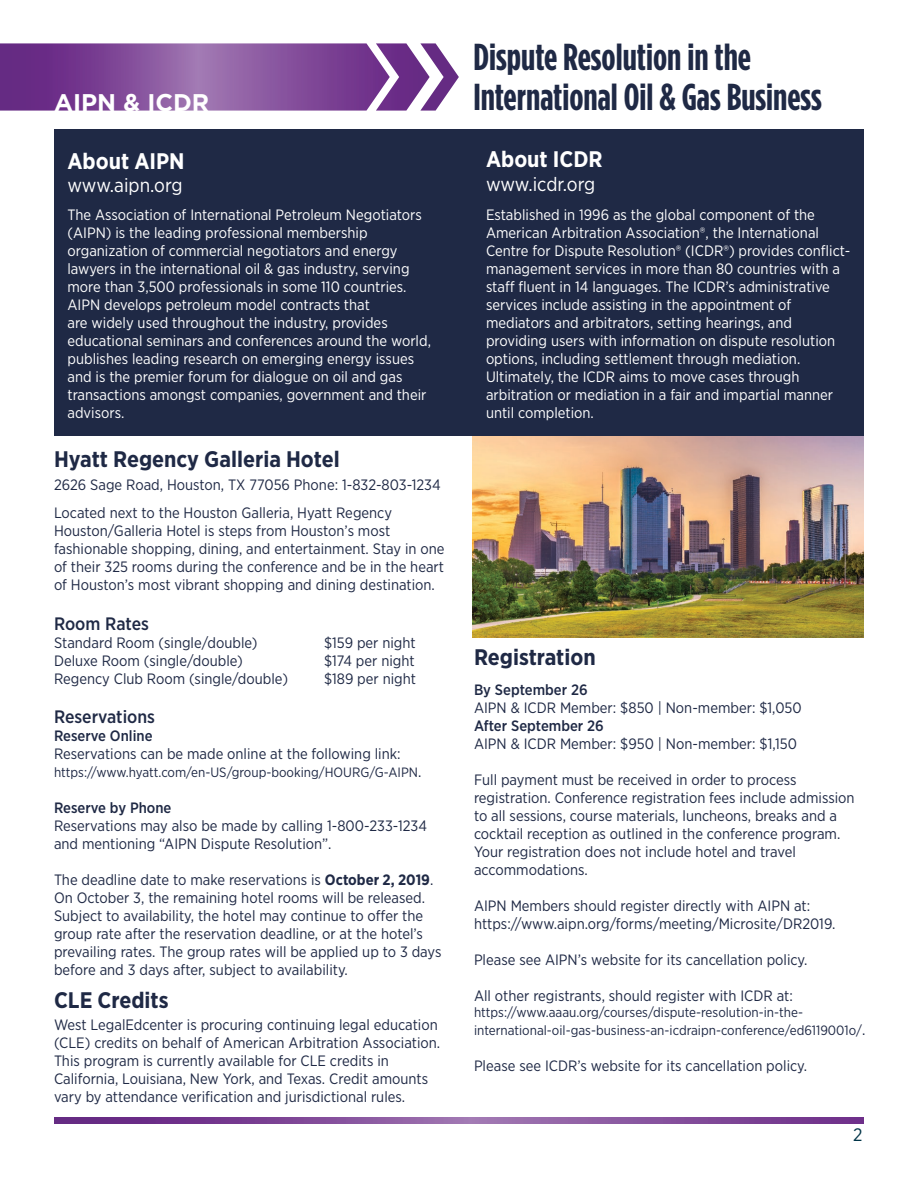
<style>
.page{position:relative;width:918px;height:1188px;background:#fff}
.page>*{position:absolute;margin:0;border:0;box-sizing:border-box;transform-origin:0 0}
.t1{font:700 37.5px "Gotham Condensed";color:#1f2945}
.t2{font:700 24px "Gotham";color:#fff}
.t3{font:700 22.5px "Gotham Narrow";color:#1f2945}
.t4{font:700 22.5px "Gotham Narrow";color:#fff}
.t5{font:19.5px "Gotham Narrow";letter-spacing:-.005em;color:#fff}
.t6{font:500 18px "Gotham Narrow";color:#1f2945}
.Paragraph_Style_3{font:18px "Gotham Narrow";color:#003448}
.t7{font:15px/18px "Gotham Narrow";color:#1f2945}
.t8{font:15px/18px "Gotham Narrow";color:#fff}
.t9{font:500 15px "Gotham Narrow";color:#1f2945}
.t10{font:13.5px/18px "Gotham Narrow";color:#1f2945}
.s1{font-size:15px}
.s2{font-weight:700}
</style>
<div class="page">
<img style="left:472px;top:436px;width:392px;height:201px">
<div style="left:54px;top:130px;width:810px;height:306px;background:#1f2945"></div>
<img style="left:0;top:43px;width:459px;height:68px">
<img style="left:54px;top:1117px;width:810px;height:7px">
<p class="t1" style="left:473px;top:36px;width:279px">Dispute Resolution in the</p>
<p class="t2" style="left:54px;top:86px;width:157px">AIPN &amp; ICDR</p>
<p class="t1" style="left:473px;top:76px;width:350px">International Oil &amp; Gas Business</p>
<p class="t4" style="left:68px;top:147px;width:119px">About AIPN</p>
<p class="t5" style="left:68px;top:173px;width:117px">www.aipn.org</p>
<p class="t8" style="left:68px;top:205px;width:365px">The Association of International Petroleum Negotiators (AIPN) is the leading professional membership organization of commercial negotiators and energy lawyers in the international oil &amp; gas industry, serving more than 3,500 professionals in some 110 countries.<br>AIPN develops petroleum model contracts that<br>are widely used throughout the industry, provides educational seminars and conferences around the world, publishes leading research on emerging energy issues and is the premier forum for dialogue on oil and gas transactions amongst companies, government and their advisors.</p>
<p class="t3" style="left:54px;top:445px;width:287px">Hyatt Regency Galleria Hotel</p>
<p class="t7" style="left:54px;top:476px;width:388px">2626 Sage Road, Houston, TX 77056 Phone: 1-832-803-1234</p>
<p class="t7" style="left:54px;top:504px;width:392px">Located next to the Houston Galleria, Hyatt Regency Houston/Galleria Hotel is steps from Houston’s most fashionable shopping, dining, and entertainment. Stay in one of their 325 rooms during the conference and be in the heart of Houston’s most vibrant shopping and dining destination.</p>
<p class="t6" style="left:54px;top:612px;width:96px">Room Rates</p>
<p class="t7" style="left:54px;top:633px;width:205px">Standard Room (single/double)</p>
<p class="t7" style="left:324px;top:633px;width:93px">$159 per night</p>
<p class="t7" style="left:54px;top:651px;width:190px">Deluxe Room (single/double)</p>
<p class="t7" style="left:324px;top:651px;width:92px">$174 per night</p>
<p class="t7" style="left:54px;top:669px;width:236px">Regency Club Room (single/double)</p>
<p class="t7" style="left:324px;top:669px;width:94px">$189 per night</p>
<p class="t6" style="left:54px;top:706px;width:103px">Reservations</p>
<p class="t9" style="left:54px;top:727px;width:100px">Reserve Online</p>
<p class="t7" style="left:54px;top:745px;width:348px">Reservations can be made online at the following link:</p>
<p class="t10" style="left:54px;top:763px;width:369px">https://www.hyatt.com/en-US/group-booking/HOURG/G-AIPN<span class="s1">.</span></p>
<p class="t9" style="left:54px;top:799px;width:119px">Reserve by Phone</p>
<p class="t7" style="left:54px;top:817px;width:375px">Reservations may also be made by calling 1-800-233-1234 and mentioning “AIPN Dispute Resolution”.</p>
<p class="t7" style="left:54px;top:871px;width:389px">The deadline date to make reservations is <span class="s2">October 2, 2019</span>.<br>On October 3, the remaining hotel rooms will be released.<br>Subject to availability, the hotel may continue to offer the group rate after the reservation deadline, or at the hotel’s prevailing rates. The group rates will be applied up to 3 days before and 3 days after, subject to availability.</p>
<p class="t3" style="left:54px;top:986px;width:116px">CLE Credits</p>
<p class="t7" style="left:54px;top:1016px;width:388px">West LegalEdcenter is procuring continuing legal education (CLE) credits on behalf of American Arbitration Association.<br>This program is currently available for CLE credits in California, Louisiana, New York, and Texas. Credit amounts vary by attendance verification and jurisdictional rules.</p>
<p class="t4" style="left:486px;top:145px;width:118px">About ICDR</p>
<p class="t5" style="left:486px;top:172px;width:111px">www.icdr.org</p>
<p class="t8" style="left:486px;top:205px;width:366px">Established in 1996 as the global component of the American Arbitration Association®, the International Centre for Dispute Resolution® (ICDR®) provides conflict&shy;management services in more than 80 countries with a staff fluent in 14 languages. The ICDR’s administrative services include assisting in the appointment of mediators and arbitrators, setting hearings, and providing users with information on dispute resolution options, including settlement through mediation.<br>Ultimately, the ICDR aims to move cases through arbitration or mediation in a fair and impartial manner until completion.</p>
<p class="t3" style="left:474px;top:642px;width:123px">Registration</p>
<p class="t9" style="left:474px;top:680px;width:115px">By September 26</p>
<p class="t7" style="left:474px;top:698px;width:329px">AIPN &amp; ICDR Member: $850 | Non-member: $1,050</p>
<p class="t9" style="left:474px;top:716px;width:131px">After September 26</p>
<p class="t7" style="left:474px;top:734px;width:325px">AIPN &amp; ICDR Member: $950 | Non-member: $1,150</p>
<p class="t7" style="left:474px;top:770px;width:382px">Full payment must be received in order to process registration. Conference registration fees include admission to all sessions, course materials, luncheons, breaks and a cocktail reception as outlined in the conference program.<br>Your registration does not include hotel and travel accommodations.</p>
<p class="t7" style="left:474px;top:896px;width:338px">AIPN Members should register directly with AIPN at:</p>
<p class="t7" style="left:474px;top:914px;width:363px">https://www.aipn.org/forms/meeting/Microsite/DR2019.</p>
<p class="t7" style="left:474px;top:950px;width:335px">Please see AIPN’s website for its cancellation policy.</p>
<p class="t7" style="left:474px;top:986px;width:320px">All other registrants, should register with ICDR at:</p>
<p class="t10" style="left:474px;top:1003px;width:393px">https://www.aaau.org/courses/dispute-resolution-in-the&shy;international-oil-gas-business-an-icdraipn-conference/ed6119001o/<span class="s1">.</span></p>
<p class="t7" style="left:474px;top:1056px;width:335px">Please see ICDR’s website for its cancellation policy.</p>
<p class="Paragraph_Style_3" style="left:853px;top:1124px;width:11px">2</p>
</div>
